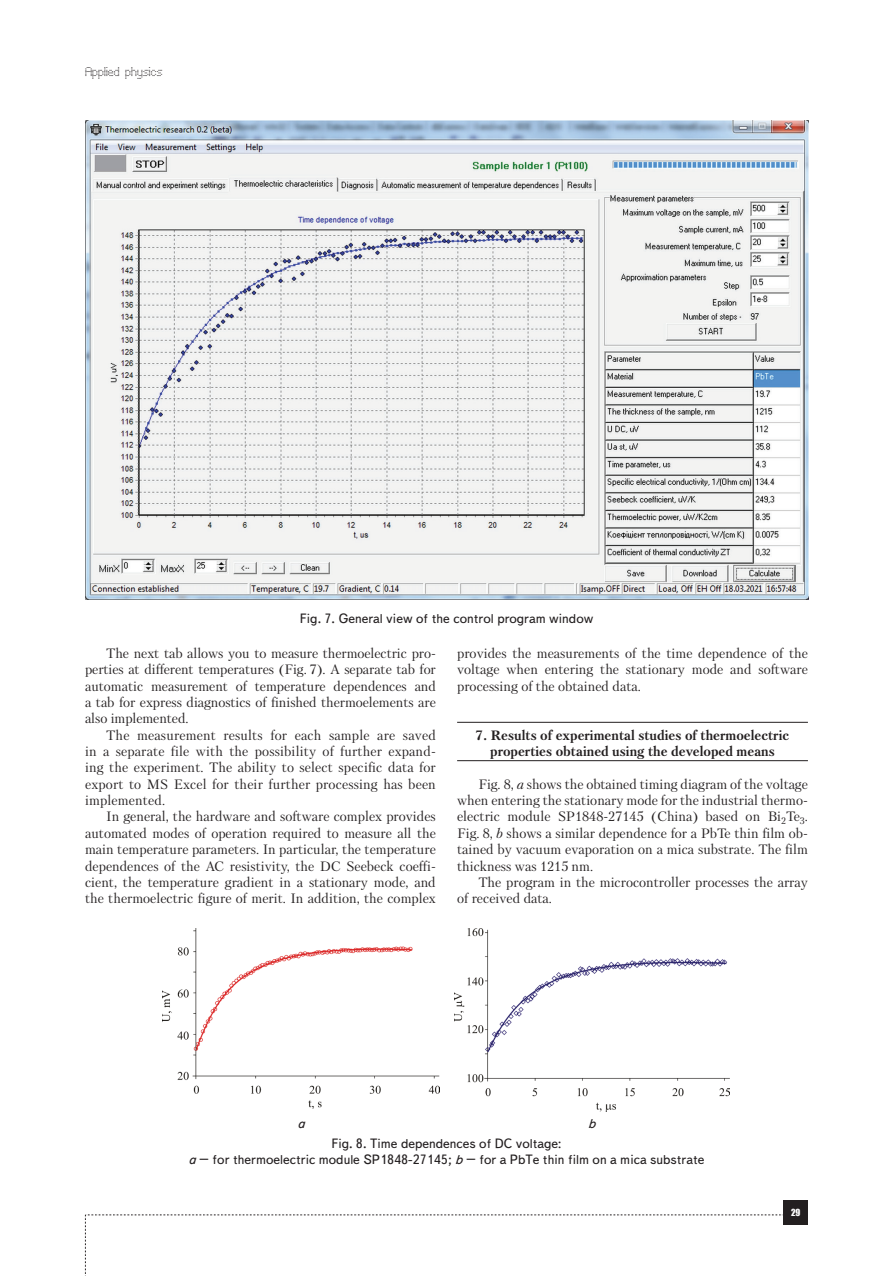
<style>
.page{position:relative;width:893px;height:1276px;background:#fff}
.page>*{position:absolute;margin:0;border:0;box-sizing:border-box;transform-origin:0 0}
.t1{font:13.5px/16.4px "Petersburg C";color:#231f20}
.t2{font:13.5px/16.2px "Text Book C";color:#231f20;text-align:center}
.t3{font:700 13.5px/16.4px "Petersburg C";color:#231f20;text-align:center}
.t4{font:italic 13.5px "Text Book C";color:#231f20}
.t5{font:12px "Perfo C";letter-spacing:.015em;color:#231f20}
.t6{font:9px "Impact";color:#fff}
.s1{font-style:italic}
</style>
<div class="page">
<svg style="left:85px;top:1214px;width:699px;height:62px"></svg>
<div style="left:784px;top:1200px;width:24px;height:24px;background:#231f20"></div>
<hr style="left:457px;top:722px;width:351px;height:1px;background:#231f20">
<hr style="left:457px;top:760px;width:351px;height:1px;background:#231f20">
<img style="left:85px;top:121px;width:723px;height:479px">
<img style="left:163px;top:928px;width:276px;height:180px">
<img style="left:454px;top:928px;width:276px;height:183px">
<p class="t5" style="left:85px;top:65px;width:79px">Applied physics</p>
<p class="t2" style="left:300px;top:610px;width:295px">Fig. 7. General view of the control program window</p>
<p class="t1" style="left:85px;top:645px;width:352px;text-indent:21px">The next tab allows you to measure thermoelectric pro&shy;perties at different temperatures (Fig. 7). A separate tab for automatic measurement of temperature dependences and a tab for express diagnostics of finished thermoelements are also implemented.</p>
<p class="t1" style="left:85px;top:726px;width:352px;text-align:justify;text-indent:21px">The measurement results for each sample are saved in a separate file with the possibility of further expand&shy;ing the experiment. The ability to select specific data for export to MS Excel for their further processing has been implemented.</p>
<p class="t1" style="left:85px;top:808px;width:352px;text-align:justify;text-indent:21px">In general, the hardware and software complex provides automated modes of operation required to measure all the main temperature parameters. In particular, the temperature dependences of the AC resistivity, the DC Seebeck coeffi&shy;cient, the temperature gradient in a stationary mode, and the thermoelectric figure of merit. In addition, the complex</p>
<p class="t1" style="left:457px;top:645px;width:352px;text-align:justify">provides the measurements of the time dependence of the voltage when entering the stationary mode and software processing of the obtained data.</p>
<p class="t3" style="left:476px;top:726px;width:315px">7. Results of experimental studies of thermoelectric properties obtained using the developed means</p>
<p class="t1" style="left:457px;top:775px;width:352px;text-indent:21px">Fig. 8, <span class="s1">a</span> shows the obtained timing diagram of the voltage when entering the stationary mode for the industrial thermo&shy;electric module SP1848-27145 (China) based on Bi<sub>2</sub>Te<sub>3</sub>.<br>Fig. 8, <span class="s1">b</span> shows a similar dependence for a PbTe thin film ob&shy;tained by vacuum evaporation on a mica substrate. The film thickness was 1215 nm.</p>
<p class="t1" style="left:457px;top:874px;width:352px;text-indent:21px">The program in the microcontroller processes the array of received data.</p>
<p class="t4" style="left:297px;top:1115px;width:9px">a</p>
<p class="t4" style="left:588px;top:1115px;width:9px">b</p>
<p class="t2" style="left:188px;top:1135px;width:518px">Fig. 8. Time dependences of DC voltage:<br><span class="s1">a</span> – for thermoelectric module SP1848-27145; <span class="s1">b</span> – for a PbTe thin film on a mica substrate</p>
<p class="t6" style="left:791px;top:1205px;width:11px">29</p>
</div>
